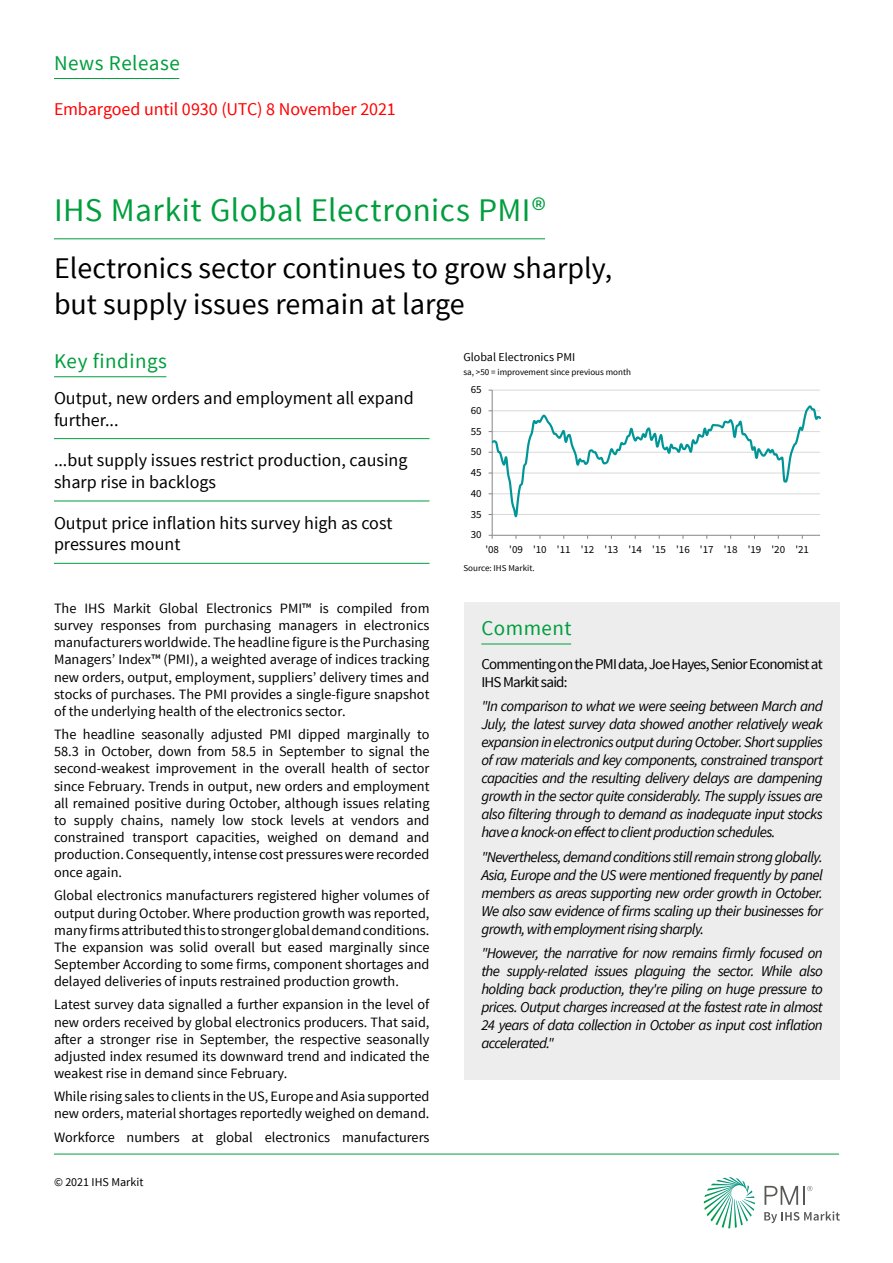
<style>
.page{position:relative;width:893px;height:1263px;background:#fff}
.page>*{position:absolute;margin:0;border:0;box-sizing:border-box;transform-origin:0 0}
.t1{font:33px "Source Sans Pro";letter-spacing:.015em;color:#009e3d}
.t2{font:30px/36px "Source Sans Pro";color:#000}
.t3{font:21px "Source Sans Pro";letter-spacing:.025em;color:#009e3d}
.t4{font:18px/21.6px "Source Sans Pro";color:#000}
.t5{font:18px "Source Sans Pro";letter-spacing:-.01em;color:#f00}
.t6{font:italic 15px/18px "Source Sans Pro";letter-spacing:-.04em;color:#000;text-align:justify}
.t7{font:15px/18px "Source Sans Pro";letter-spacing:-.05em;color:#000}
.t8{font:14.25px/17.1px "Source Sans Pro";color:#000;text-align:justify}
.t9{font:12px "Source Sans Pro";color:#000}
.t10{font:10.8px "Source Sans Pro";letter-spacing:-.005em;color:#000}
.t11{font:9px "Source Sans Pro";color:#000}
</style>
<div class="page">
<svg style="left:704px;top:1177px;width:51px;height:51px"></svg>
<svg style="left:764px;top:1211px;width:76px;height:12px"></svg>
<svg style="left:764px;top:1186px;width:48px;height:19px"></svg>
<hr style="left:54px;top:1154px;width:785px;height:1px;background:#009e3d">
<hr style="left:492px;top:390px;width:328px;height:1px;background:#d9d9d9">
<hr style="left:492px;top:390px;width:1px;height:145px;background:#868686">
<hr style="left:492px;top:535px;width:328px;height:1px;background:#868686">
<svg style="left:489px;top:404px;width:332px;height:114px"></svg>
<hr style="left:54px;top:376px;width:112px;height:1px;background:#009e3d">
<hr style="left:54px;top:78px;width:125px;height:1px;background:#009e3d">
<hr style="left:54px;top:238px;width:491px;height:1px;background:#009e3d">
<hr style="left:54px;top:438px;width:375px;height:1px;background:#009e3d">
<hr style="left:54px;top:501px;width:375px;height:1px;background:#009e3d">
<hr style="left:54px;top:563px;width:375px;height:1px;background:#009e3d">
<div style="left:464px;top:602px;width:376px;height:56px;background:#ededed"></div>
<hr style="left:481px;top:644px;width:90px;height:1px;background:#009e3d">
<div style="left:464px;top:658px;width:376px;height:422px;background:#ededed"></div>
<h3 class="t3" style="left:54px;top:50px;width:127px">News Release</h3>
<p class="t5" style="left:54px;top:98px;width:343px">Embargoed until 0930 (UTC) 8 November 2021</p>
<h1 class="t1" style="left:54px;top:190px;width:493px">IHS Markit Global Electronics PMI®</h1>
<h2 class="t2" style="left:54px;top:250px;width:560px">Electronics sector continues to grow sharply, but supply issues remain at large</h2>
<h3 class="t3" style="left:54px;top:348px;width:114px">Key findings</h3>
<p class="t9" style="left:463px;top:350px;width:113px">Global Electronics PMI</p>
<p class="t11" style="left:463px;top:366px;width:169px">sa, &gt;50 = improvement since previous month</p>
<p class="t4" style="left:54px;top:387px;width:361px">Output, new orders and employment all expand further...</p>
<p class="t4" style="left:54px;top:450px;width:355px">...but supply issues restrict production, causing sharp rise in backlogs</p>
<p class="t4" style="left:54px;top:512px;width:340px">Output price inflation hits survey high as cost pressures mount</p>
<p class="t8" style="left:54px;top:600px;width:377px">The IHS Markit Global Electronics PMI™ is compiled from survey responses from purchasing managers in electronics manufacturers worldwide. The headline figure is the Purchasing Managers’ Index™ (PMI), a weighted average of indices tracking new orders, output, employment, suppliers’ delivery times and stocks of purchases. The PMI provides a single-figure snapshot of the underlying health of the electronics sector.</p>
<p class="t8" style="left:54px;top:726px;width:377px">The headline seasonally adjusted PMI dipped marginally to 58.3 in October, down from 58.5 in September to signal the second-weakest improvement in the overall health of sector since February. Trends in output, new orders and employment all remained positive during October, although issues relating to supply chains, namely low stock levels at vendors and constrained transport capacities, weighed on demand and production. Consequently, intense cost pressures were recorded once again.</p>
<p class="t8" style="left:54px;top:887px;width:377px">Global electronics manufacturers registered higher volumes of output during October. Where production growth was reported, many firms attributed this to stronger global demand conditions.<br>The expansion was solid overall but eased marginally since September According to some firms, component shortages and delayed deliveries of inputs restrained production growth.</p>
<p class="t8" style="left:54px;top:996px;width:377px">Latest survey data signalled a further expansion in the level of new orders received by global electronics producers. That said, after a stronger rise in September, the respective seasonally adjusted index resumed its downward trend and indicated the weakest rise in demand since February.</p>
<p class="t8" style="left:54px;top:1088px;width:377px">While rising sales to clients in the US, Europe and Asia supported new orders, material shortages reportedly weighed on demand.</p>
<p class="t8" style="left:54px;top:1129px;width:377px">Workforce numbers at global electronics manufacturers</p>
<p class="t9" style="left:54px;top:1175px;width:91px">© 2021 IHS Markit</p>
<p class="t10" style="left:471px;top:383px;width:12px">65</p>
<p class="t10" style="left:471px;top:404px;width:12px">60</p>
<p class="t10" style="left:471px;top:424px;width:12px">55</p>
<p class="t10" style="left:471px;top:445px;width:12px">50</p>
<p class="t10" style="left:471px;top:466px;width:12px">45</p>
<p class="t10" style="left:471px;top:487px;width:12px">40</p>
<p class="t10" style="left:471px;top:507px;width:12px">35</p>
<p class="t10" style="left:471px;top:528px;width:12px">30</p>
<p class="t10" style="left:485px;top:543px;width:325px">'08 '09 '10 '11 '12 '13 '14 '15 '16 '17 '18 '19 '20 '21</p>
<p class="t11" style="left:463px;top:562px;width:73px">Source: IHS Markit.</p>
<h3 class="t3" style="left:481px;top:615px;width:92px">Comment</h3>
<p class="t7" style="left:481px;top:655px;width:343px">Commenting on the PMI data, Joe Hayes, Senior Economist at<br>IHS Markit said:</p>
<p class="t6" style="left:481px;top:697px;width:343px">"In comparison to what we were seeing between March and July, the latest survey data showed another relatively weak expansion in electronics output during October. Short supplies of raw materials and key components, constrained transport capacities and the resulting delivery delays are dampening growth in the sector quite considerably. The supply issues are also filtering through to demand as inadequate input stocks have a knock-on effect to client production schedules.</p>
<p class="t6" style="left:481px;top:848px;width:343px">"Nevertheless, demand conditions still remain strong globally.<br>Asia, Europe and the US were mentioned frequently by panel members as areas supporting new order growth in October.<br>We also saw evidence of firms scaling up their businesses for growth, with employment rising sharply.</p>
<p class="t6" style="left:481px;top:944px;width:343px">"However, the narrative for now remains firmly focused on the supply-related issues plaguing the sector. While also holding back production, they're piling on huge pressure to prices. Output charges increased at the fastest rate in almost 24 years of data collection in October as input cost inflation accelerated."</p>
</div>
